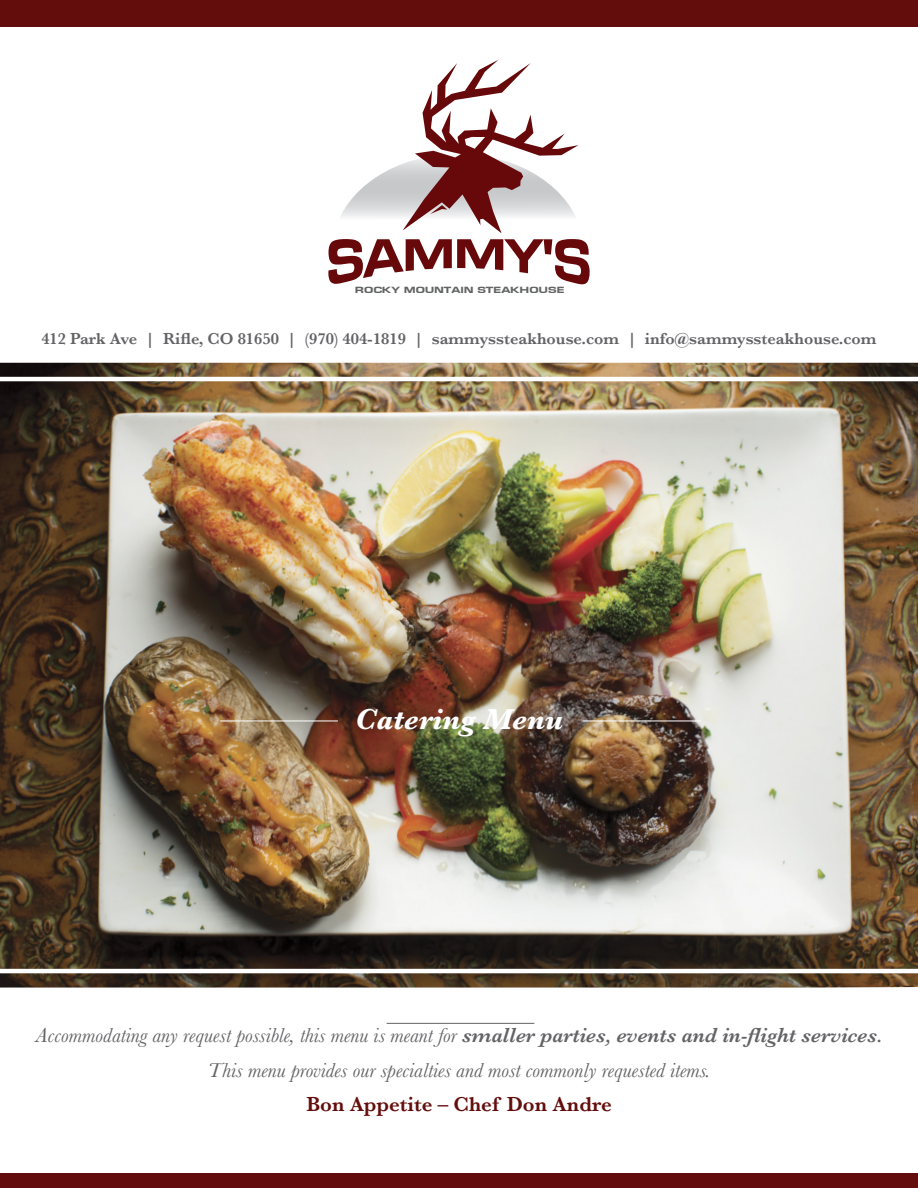
<style>
.page{position:relative;width:918px;height:1188px;background:#fff}
.page>*{position:absolute;margin:0;border:0;box-sizing:border-box;transform-origin:0 0}
.t1{font:italic 700 30px "Baskerville";color:#fff}
.t2{font:italic 21px "Baskerville";color:#636366}
.t3{font:600 21px "Baskerville";color:#630e0d}
.t4{font:600 16.5px "Baskerville";color:#636366}
.t5{font:800 9.45px "Eurose Wide";color:#626363}
.s1{font-weight:600}
</style>
<div class="page">
<div style="left:0;top:1173px;width:918px;height:15px;background:#630e0d"></div>
<div style="left:0;top:0;width:918px;height:27px;background:#630e0d"></div>
<img style="left:0;top:363px;width:918px;height:625px">
<img style="left:341px;top:164px;width:161px;height:70px">
<svg style="left:403px;top:60px;width:176px;height:173px"></svg>
<svg style="left:328px;top:239px;width:262px;height:46px"></svg>
<hr style="left:583px;top:721px;width:118px;height:1px;background:#fff">
<hr style="left:220px;top:721px;width:118px;height:1px;background:#fff">
<hr style="left:387px;top:1023px;width:147px;height:1px;background:#636366">
<hr style="left:0;top:377px;width:918px;height:4px;background:#fff">
<hr style="left:0;top:969px;width:918px;height:4px;background:#fff">
<p class="t5" style="left:355px;top:284px;width:211px">ROCKY MOUNTAIN STEAKHOUSE</p>
<p class="t4" style="left:41px;top:327px;width:837px">412 Park Ave | Rifle, CO 81650 | (970) 404-1819 | sammyssteakhouse.com | info@sammyssteakhouse.com</p>
<p class="t1" style="left:355px;top:699px;width:210px">Catering Menu</p>
<p class="t2" style="left:36px;top:1022px;width:849px">Accommodating any request possible, this menu is meant for <span class="s1">smaller parties, events and in-flight services.</span></p>
<p class="t2" style="left:208px;top:1056px;width:504px">This menu provides our specialties and most commonly requested items.</p>
<p class="t3" style="left:306px;top:1089px;width:307px">Bon Appetite – Chef Don Andre</p>
</div>
